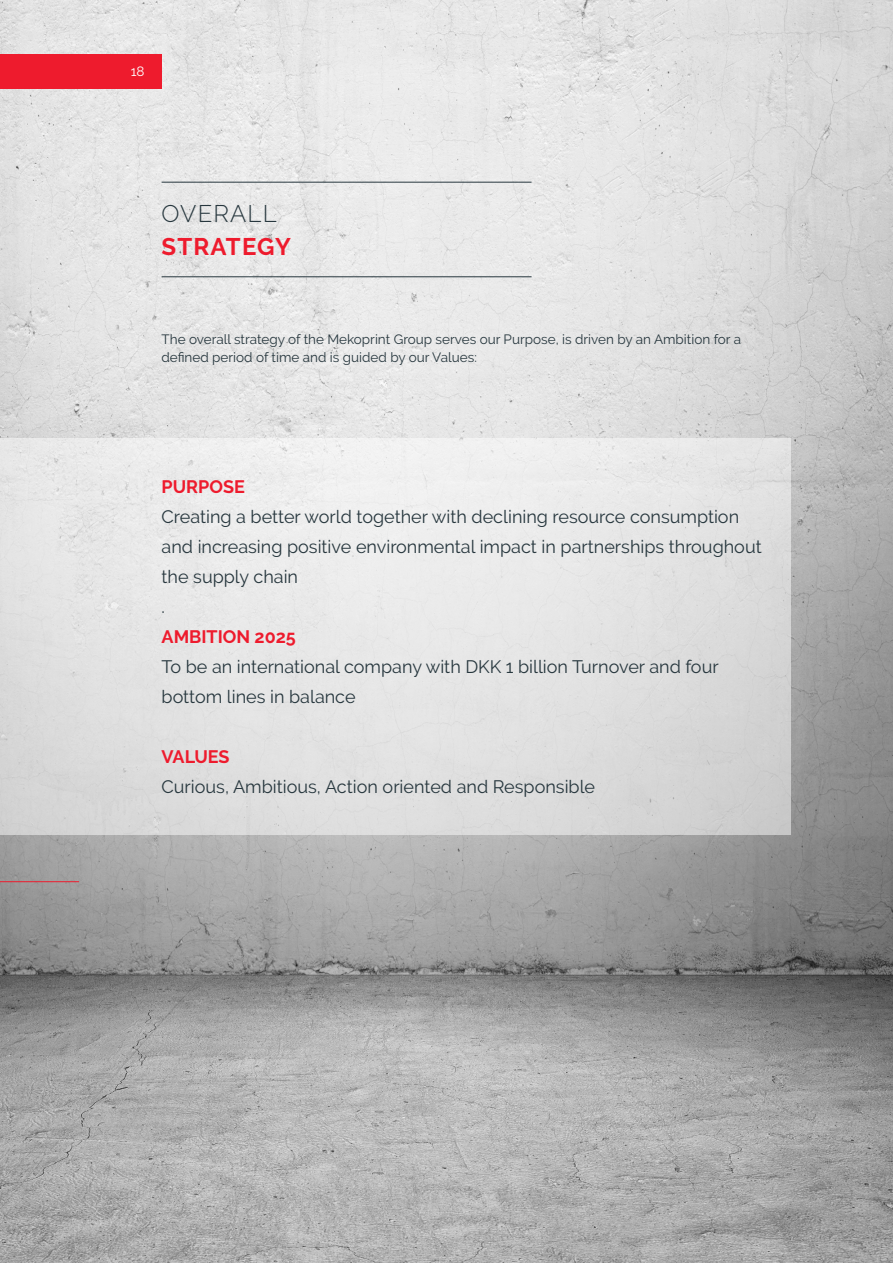
<style>
.page{position:relative;width:893px;height:1263px;background:#fff}
.page>*{position:absolute;margin:0;border:0;box-sizing:border-box;transform-origin:0 0}
.Chapter_Title_-_Alig{font:700 24px/33px "Raleway";letter-spacing:.04em;color:#ee1b2d}
.Intro_Text{font:18px/30px "Raleway";color:#27373e}
.Intro_Text-2{font:700 18px "Raleway";color:#ee1b2d}
.Body_Text{font:13.5px/18px "Raleway";color:#27373e}
.t1{font:13.5px "Raleway";color:#fff}
.s1{font-weight:300;color:#27373e}
</style>
<div class="page">
<img style="left:0;top:0;width:893px;height:1263px">
<div style="left:0;top:54px;width:162px;height:34px;background:#ee1b2d"></div>
<hr style="left:162px;top:182px;width:370px;height:1px;background:#27373e">
<hr style="left:162px;top:276px;width:370px;height:1px;background:#27373e">
<div style="left:0;top:438px;width:791px;height:396px;background:linear-gradient(to bottom,#eee,#d7d7d7)"></div>
<hr style="left:0;top:881px;width:79px;height:1px;background:#ee1b2d">
<p class="t1" style="left:131px;top:63px;width:15px">18</p>
<p class="Chapter_Title_-_Alig" style="left:162px;top:198px;width:131px"><span class="s1">OVERALL<br></span>STRATEGY</p>
<p class="Body_Text" style="left:162px;top:330px;width:581px">The overall strategy of the Mekoprint Group serves our Purpose, is driven by an Ambition for a defined period of time and is guided by our Values:</p>
<p class="Intro_Text-2" style="left:162px;top:477px;width:85px">PURPOSE</p>
<p class="Intro_Text" style="left:162px;top:502px;width:602px">Creating a better world together with declining resource consumption and increasing positive environmental impact in partnerships throughout the supply chain</p>
<p class="Intro_Text" style="left:162px;top:592px;width:5px">.</p>
<p class="Intro_Text-2" style="left:162px;top:627px;width:136px">AMBITION 2025</p>
<p class="Intro_Text" style="left:162px;top:652px;width:559px">To be an international company with DKK 1 billion Turnover and four</p>
<p class="Intro_Text" style="left:162px;top:682px;width:196px">bottom lines in balance</p>
<p class="Intro_Text-2" style="left:162px;top:747px;width:69px">VALUES</p>
<p class="Intro_Text" style="left:162px;top:772px;width:435px">Curious, Ambitious, Action oriented and Responsible</p>
</div>
